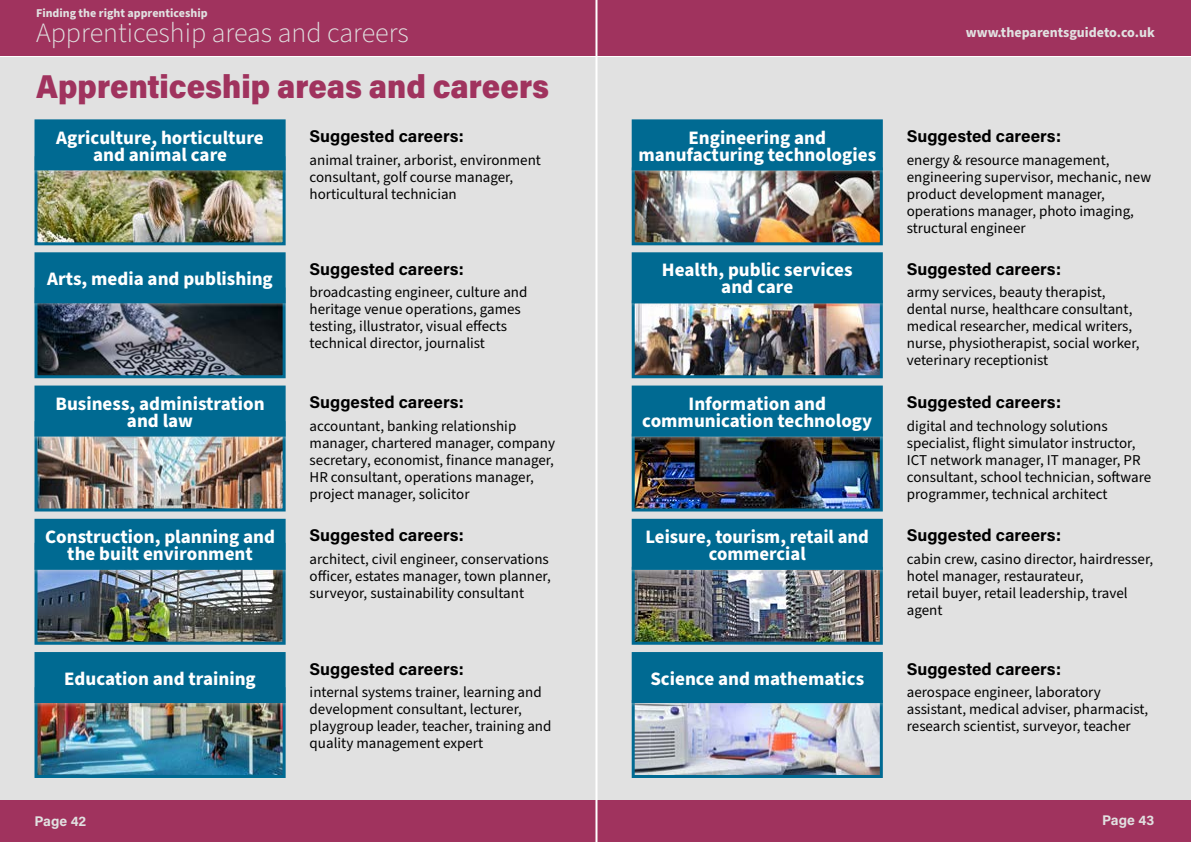
<style>
.page{position:relative;width:1191px;height:842px;background:#fff}
.page>*{position:absolute;margin:0;border:0;box-sizing:border-box;transform-origin:0 0}
.t1{font:900 33px "Acumin Pro";color:#a0335e;scale:.93 1}
.t2{font:300 28px "Source Sans Pro";color:#e1e1e1}
.t3{font:700 19px/17px "Source Sans Pro";color:#fff;text-align:center}
.t4{font:700 17px "Acumin Pro";color:#000}
.t5{font:15px/17px "Source Sans Pro";color:#000}
.t6{font:700 14px "Source Sans Pro";color:#e1e1e1}
.t7{font:700 14px "Acumin Pro";color:#e1e1e1}
.t8{font:700 12px "Source Sans Pro";color:#e1e1e1}
</style>
<div class="page">
<div style="left:0;top:0;width:1191px;height:55px;background:#a0335e"></div>
<div style="left:0;top:801px;width:1191px;height:41px;background:#a0335e"></div>
<div style="left:0;top:57px;width:1191px;height:742px;background:#e1e1e1"></div>
<div style="left:31px;top:152px;width:259px;height:98px;background:#e1e1e1;opacity:.75"></div>
<img style="left:38px;top:175px;width:244px;height:66px">
<div style="left:34px;top:156px;width:252px;height:89px;border:3px solid #006a92"></div>
<div style="left:31px;top:115px;width:259px;height:60px;background:#e1e1e1;opacity:.75"></div>
<div style="left:36px;top:121px;width:248px;height:48px;background:#006a92"></div>
<div style="left:34px;top:119px;width:252px;height:51px;border:3px solid #006a92"></div>
<div style="left:31px;top:283px;width:259px;height:100px;background:#e1e1e1;opacity:.75"></div>
<img style="left:38px;top:308px;width:244px;height:66px">
<div style="left:34px;top:287px;width:252px;height:91px;border:3px solid #006a92"></div>
<div style="left:31px;top:248px;width:259px;height:60px;background:#e1e1e1;opacity:.75"></div>
<div style="left:36px;top:254px;width:248px;height:48px;background:#006a92"></div>
<div style="left:34px;top:252px;width:252px;height:51px;border:3px solid #006a92"></div>
<div style="left:31px;top:417px;width:259px;height:99px;background:#e1e1e1;opacity:.75"></div>
<img style="left:38px;top:441px;width:244px;height:66px">
<div style="left:34px;top:421px;width:252px;height:90px;border:3px solid #006a92"></div>
<div style="left:31px;top:381px;width:259px;height:60px;background:#e1e1e1;opacity:.75"></div>
<div style="left:36px;top:387px;width:248px;height:48px;background:#006a92"></div>
<div style="left:34px;top:386px;width:252px;height:51px;border:3px solid #006a92"></div>
<img style="left:38px;top:574px;width:244px;height:67px">
<div style="left:34px;top:543px;width:252px;height:102px;border:3px solid #006a92"></div>
<div style="left:31px;top:514px;width:259px;height:60px;background:#e1e1e1;opacity:.75"></div>
<div style="left:36px;top:520px;width:248px;height:48px;background:#006a92"></div>
<div style="left:34px;top:519px;width:252px;height:51px;border:3px solid #006a92"></div>
<img style="left:38px;top:708px;width:244px;height:66px">
<div style="left:34px;top:687px;width:252px;height:91px;border:3px solid #006a92"></div>
<div style="left:31px;top:648px;width:259px;height:60px;background:#e1e1e1;opacity:.75"></div>
<div style="left:36px;top:653px;width:248px;height:48px;background:#006a92"></div>
<div style="left:34px;top:652px;width:252px;height:51px;border:3px solid #006a92"></div>
<div style="left:628px;top:163px;width:259px;height:87px;background:#e1e1e1;opacity:.75"></div>
<img style="left:635px;top:175px;width:244px;height:66px">
<div style="left:631px;top:167px;width:252px;height:78px;border:3px solid #006a92"></div>
<div style="left:628px;top:115px;width:259px;height:60px;background:#e1e1e1;opacity:.75"></div>
<div style="left:633px;top:121px;width:248px;height:48px;background:#006a92"></div>
<div style="left:631px;top:119px;width:252px;height:51px;border:3px solid #006a92"></div>
<div style="left:628px;top:296px;width:259px;height:87px;background:#e1e1e1;opacity:.75"></div>
<img style="left:635px;top:308px;width:244px;height:66px">
<div style="left:631px;top:300px;width:252px;height:78px;border:3px solid #006a92"></div>
<div style="left:628px;top:248px;width:259px;height:60px;background:#e1e1e1;opacity:.75"></div>
<div style="left:633px;top:254px;width:248px;height:48px;background:#006a92"></div>
<div style="left:631px;top:252px;width:252px;height:51px;border:3px solid #006a92"></div>
<div style="left:628px;top:429px;width:259px;height:87px;background:#e1e1e1;opacity:.75"></div>
<img style="left:635px;top:441px;width:244px;height:66px">
<div style="left:631px;top:434px;width:252px;height:77px;border:3px solid #006a92"></div>
<div style="left:628px;top:381px;width:259px;height:60px;background:#e1e1e1;opacity:.75"></div>
<div style="left:633px;top:387px;width:248px;height:48px;background:#006a92"></div>
<div style="left:631px;top:386px;width:252px;height:51px;border:3px solid #006a92"></div>
<img style="left:635px;top:574px;width:244px;height:67px">
<div style="left:631px;top:567px;width:252px;height:78px;border:3px solid #006a92"></div>
<div style="left:628px;top:514px;width:259px;height:60px;background:#e1e1e1;opacity:.75"></div>
<div style="left:633px;top:520px;width:248px;height:48px;background:#006a92"></div>
<div style="left:631px;top:519px;width:252px;height:51px;border:3px solid #006a92"></div>
<img style="left:635px;top:708px;width:244px;height:66px">
<div style="left:631px;top:700px;width:252px;height:78px;border:3px solid #006a92"></div>
<div style="left:628px;top:648px;width:259px;height:60px;background:#e1e1e1;opacity:.75"></div>
<div style="left:633px;top:653px;width:248px;height:48px;background:#006a92"></div>
<div style="left:631px;top:652px;width:252px;height:51px;border:3px solid #006a92"></div>
<hr style="left:595px;top:0;width:2px;height:842px;background:#fff">
<p class="t8" style="left:36px;top:4px;width:173px">Finding the right apprenticeship</p>
<h2 class="t2" style="left:36px;top:14px;width:374px">Apprenticeship areas and careers</h2>
<p class="t6" style="left:966px;top:23px;width:190px">www.theparentsguideto.co.uk</p>
<h1 class="t1" style="left:36px;top:63px;width:553px">Apprenticeship areas and careers</h1>
<p class="t4" style="left:310px;top:124px;width:156px">Suggested careers:</p>
<p class="t5" style="left:310px;top:152px;width:233px">animal trainer, arborist, environment consultant, golf course manager, horticultural technician</p>
<p class="t3" style="left:56px;top:129px;width:209px">Agriculture, horticulture and animal care</p>
<p class="t3" style="left:638px;top:129px;width:239px">Engineering and manufacturing technologies</p>
<p class="t4" style="left:907px;top:124px;width:156px">Suggested careers:</p>
<p class="t5" style="left:907px;top:152px;width:246px">energy &amp; resource management, engineering supervisor, mechanic, new product development manager, operations manager, photo imaging, structural engineer</p>
<p class="t3" style="left:47px;top:271px;width:227px">Arts, media and publishing</p>
<p class="t4" style="left:310px;top:257px;width:156px">Suggested careers:</p>
<p class="t5" style="left:310px;top:284px;width:219px">broadcasting engineer, culture and heritage venue operations, games testing, illustrator, visual effects technical director, journalist</p>
<p class="t3" style="left:662px;top:262px;width:192px">Health, public services and care</p>
<p class="t4" style="left:907px;top:257px;width:156px">Suggested careers:</p>
<p class="t5" style="left:907px;top:284px;width:234px">army services, beauty therapist, dental nurse, healthcare consultant, medical researcher, medical writers, nurse, physiotherapist, social worker, veterinary receptionist</p>
<p class="t3" style="left:56px;top:395px;width:211px">Business, administration and law</p>
<p class="t4" style="left:310px;top:390px;width:156px">Suggested careers:</p>
<p class="t5" style="left:310px;top:418px;width:247px">accountant, banking relationship manager, chartered manager, company secretary, economist, finance manager, HR consultant, operations manager, project manager, solicitor</p>
<p class="t3" style="left:642px;top:395px;width:231px">Information and communication technology</p>
<p class="t4" style="left:907px;top:390px;width:156px">Suggested careers:</p>
<p class="t5" style="left:907px;top:418px;width:246px">digital and technology solutions specialist, flight simulator instructor, ICT network manager, IT manager, PR consultant, school technician, software programmer, technical architect</p>
<p class="t3" style="left:45px;top:529px;width:231px">Construction, planning and the built environment</p>
<p class="t4" style="left:310px;top:523px;width:156px">Suggested careers:</p>
<p class="t5" style="left:310px;top:551px;width:243px">architect, civil engineer, conservations officer, estates manager, town planner, surveyor, sustainability consultant</p>
<p class="t3" style="left:645px;top:529px;width:225px">Leisure, tourism, retail and commercial</p>
<p class="t4" style="left:907px;top:523px;width:156px">Suggested careers:</p>
<p class="t5" style="left:907px;top:551px;width:248px">cabin crew, casino director, hairdresser, hotel manager, restaurateur,<br>retail buyer, retail leadership, travel agent</p>
<p class="t3" style="left:64px;top:670px;width:193px">Education and training</p>
<p class="t4" style="left:310px;top:657px;width:156px">Suggested careers:</p>
<p class="t5" style="left:310px;top:684px;width:243px">internal systems trainer, learning and development consultant, lecturer, playgroup leader, teacher, training and quality management expert</p>
<p class="t3" style="left:650px;top:670px;width:215px">Science and mathematics</p>
<p class="t4" style="left:907px;top:657px;width:156px">Suggested careers:</p>
<p class="t5" style="left:907px;top:684px;width:243px">aerospace engineer, laboratory assistant, medical adviser, pharmacist, research scientist, surveyor, teacher</p>
<p class="t7" style="left:35px;top:811px;width:53px">Page 42</p>
<p class="t7" style="left:1102px;top:810px;width:54px">Page 43</p>
</div>
